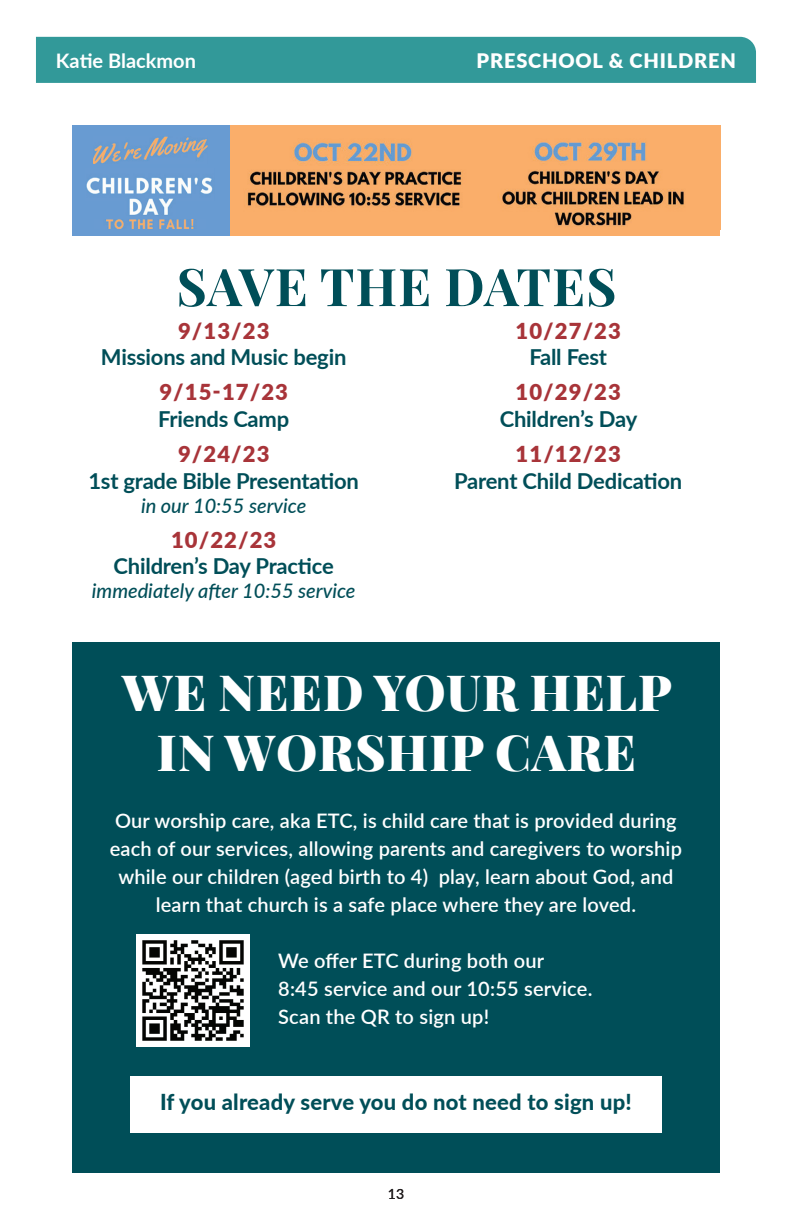
<style>
.page{position:relative;width:792px;height:1224px;background:#fff}
.page>*{position:absolute;margin:0;border:0;box-sizing:border-box;transform-origin:0 0}
.t1{font:700 52px "Playfair Display";letter-spacing:.02em;color:#004e58}
.t2{font:900 50px/60px "Playfair Display";letter-spacing:.02em;color:#fff;text-align:center}
.t3{font:700 22px "Lato";letter-spacing:-.01em;color:#004e58}
.t4{font:900 22px "Lato";letter-spacing:.05em;color:#a83439}
.t5{font:800 22px "Lato";letter-spacing:.01em;color:#004e58}
.t6{font:600 20px/28px "Lato";letter-spacing:.01em;color:#fff;text-align:center}
.t7{font:italic 500 20px "Lato";color:#004e58}
.t8{font:900 20px "Lato";letter-spacing:.04em;color:#fff}
.t9{font:700 20px "Lato";color:#fff}
.t10{font:14px "Lato";color:#231f20}
</style>
<div class="page">
<div style="left:72px;top:125px;width:158px;height:111px;background:#689bd2"></div>
<div style="left:72px;top:643px;width:648px;height:530px;background:#004e58"></div>
<div style="left:130px;top:1076px;width:532px;height:57px;background:#fff"></div>
<img style="left:137px;top:934px;width:112px;height:113px">
<div style="left:230px;top:125px;width:490px;height:111px;background:#faad69"></div>
<img style="left:247px;top:141px;width:437px;height:86px">
<img style="left:106px;top:220px;width:88px;height:8px">
<img style="left:86px;top:177px;width:127px;height:22px">
<img style="left:129px;top:199px;width:44px;height:16px">
<img style="left:93px;top:137px;width:114px;height:27px">
<div style="left:36px;top:37px;width:720px;height:46px;background:#329999"></div>
<p class="t9" style="left:56px;top:46px;width:142px">Katie Blackmon</p>
<p class="t8" style="left:477px;top:46px;width:261px">PRESCHOOL &amp; CHILDREN</p>
<h1 class="t1" style="left:176px;top:246px;width:442px">SAVE THE DATES</h1>
<p class="t4" style="left:178px;top:314px;width:93px">9/13/23</p>
<p class="t3" style="left:101px;top:341px;width:247px">Missions and Music begin</p>
<p class="t4" style="left:159px;top:376px;width:130px">9/15-17/23</p>
<p class="t3" style="left:158px;top:403px;width:133px">Friends Camp</p>
<p class="t4" style="left:178px;top:438px;width:93px">9/24/23</p>
<p class="t3" style="left:88px;top:464px;width:272px">1st grade Bible Presentation</p>
<p class="t7" style="left:141px;top:491px;width:167px">in our 10:55 service</p>
<p class="t4" style="left:171px;top:523px;width:107px">10/22/23</p>
<p class="t3" style="left:114px;top:550px;width:222px">Children’s Day Practice</p>
<p class="t7" style="left:92px;top:577px;width:265px">immediately after 10:55 service</p>
<p class="t4" style="left:516px;top:314px;width:107px">10/27/23</p>
<p class="t3" style="left:529px;top:341px;width:79px">Fall Fest</p>
<p class="t4" style="left:516px;top:376px;width:107px">10/29/23</p>
<p class="t3" style="left:500px;top:403px;width:139px">Children’s Day</p>
<p class="t4" style="left:516px;top:438px;width:107px">11/12/23</p>
<p class="t3" style="left:454px;top:464px;width:230px">Parent Child Dedication</p>
<h2 class="t2" style="left:122px;top:658px;width:551px">WE NEED YOUR HELP<br>IN WORSHIP CARE</h2>
<p class="t6" style="left:110px;top:806px;width:574px">Our worship care, aka ETC, is child care that is provided during each of our services, allowing parents and caregivers to worship while our children (aged birth to 4) play, learn about God, and learn that church is a safe place where they are loved.</p>
<p class="t6" style="left:278px;top:946px;width:316px;text-align:left">We offer ETC during both our<br>8:45 service and our 10:55 service.<br>Scan the QR to sign up!</p>
<p class="t5" style="left:160px;top:1086px;width:473px">If you already serve you do not need to sign up!</p>
<p class="t10" style="left:388px;top:1184px;width:18px">13</p>
</div>
